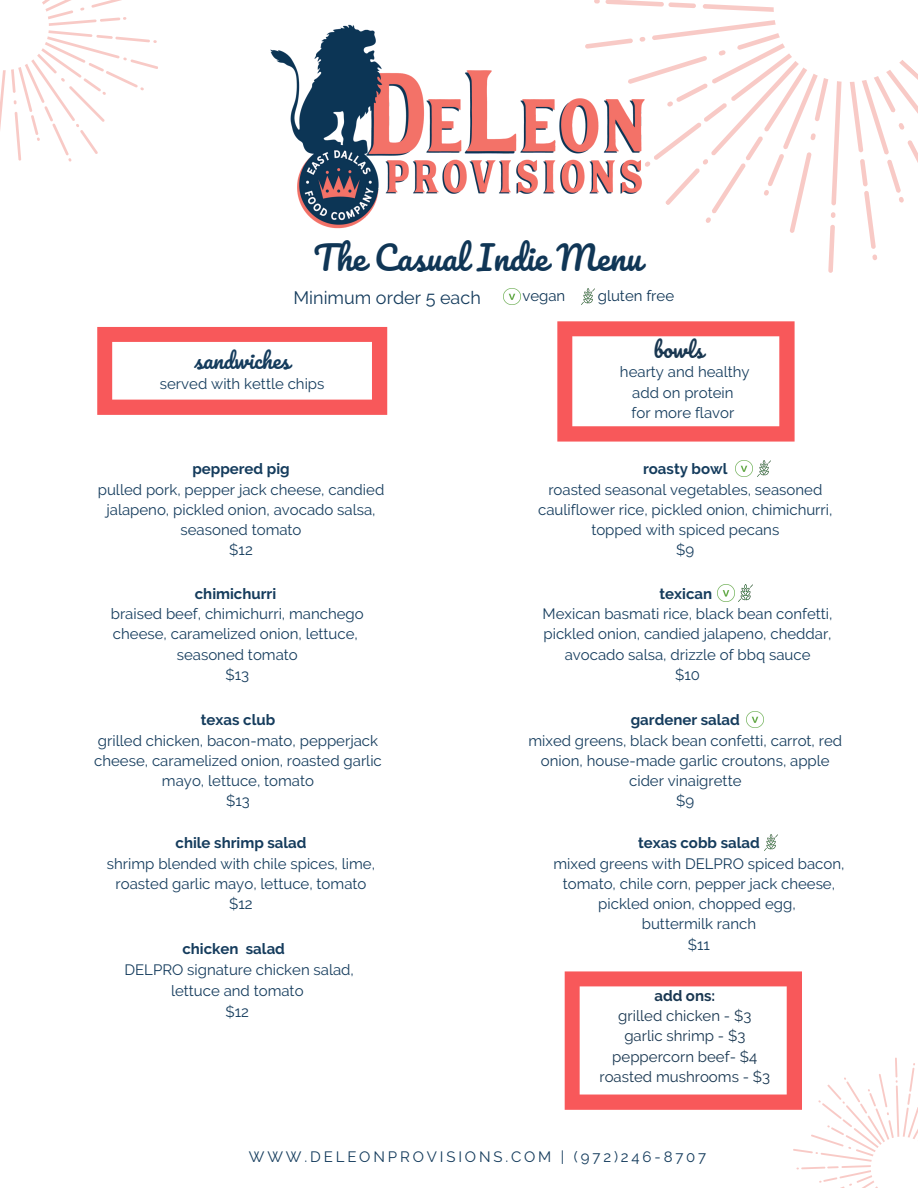
<style>
.page{position:relative;width:918px;height:1188px;background:#fff}
.page>*{position:absolute;margin:0;border:0;box-sizing:border-box;transform-origin:0 0}
.t1{font:33px "Pacifico";color:#103656}
.t2{font:21px "Pacifico";color:#153c5d}
.t3{font:21px "Pacifico";color:#193751}
.t4{font:18px "Raleway";color:#153c5d}
.t5{font:15px/20.2px "Raleway";color:#153c5d;text-align:center}
.t6{font:700 15px "Raleway";color:#153c5d}
.t7{font:15px "Raleway";color:#193751}
.t8{font:15px "Raleway";letter-spacing:.19em;color:#153c5d}
.t9{font:15px "Raleway";color:#103656}
.t10{font:700 15px "Raleway";color:#193751}
</style>
<div class="page">
<img style="left:270px;top:24px;width:314px;height:205px">
<svg style="left:0;top:0;width:158px;height:162px"></svg>
<svg style="left:584px;top:0;width:334px;height:273px"></svg>
<svg style="left:97px;top:327px;width:290px;height:88px"></svg>
<svg style="left:557px;top:321px;width:238px;height:121px"></svg>
<img style="left:718px;top:585px;width:17px;height:17px">
<img style="left:735px;top:460px;width:17px;height:17px">
<img style="left:757px;top:460px;width:14px;height:17px">
<svg style="left:565px;top:971px;width:353px;height:217px"></svg>
<img style="left:739px;top:585px;width:13px;height:17px">
<img style="left:747px;top:711px;width:17px;height:17px">
<img style="left:764px;top:834px;width:14px;height:17px">
<img style="left:504px;top:288px;width:16px;height:17px">
<img style="left:581px;top:288px;width:14px;height:17px">
<p class="t1" style="left:313px;top:241px;width:330px">The Casual Indie Menu</p>
<p class="t4" style="left:293px;top:287px;width:189px">Minimum order 5 each</p>
<p class="t2" style="left:195px;top:349px;width:97px">sandwiches</p>
<p class="t5" style="left:160px;top:374px;width:166px">served with kettle chips</p>
<p class="t6" style="left:192px;top:460px;width:99px">peppered pig</p>
<p class="t5" style="left:98px;top:479px;width:288px">pulled pork, pepper jack cheese, candied jalapeno, pickled onion, avocado salsa, seasoned tomato</p>
<p class="t5" style="left:229px;top:540px;width:25px">$12</p>
<p class="t6" style="left:195px;top:585px;width:83px">chimichurri</p>
<p class="t5" style="left:111px;top:604px;width:255px;text-align:left">braised beef, chimichurri, manchego cheese, caramelized onion, lettuce,</p>
<p class="t5" style="left:177px;top:644px;width:123px">seasoned tomato</p>
<p class="t5" style="left:225px;top:665px;width:25px">$13</p>
<p class="t6" style="left:201px;top:711px;width:76px">texas club</p>
<p class="t5" style="left:94px;top:730px;width:289px">grilled chicken, bacon-mato, pepperjack cheese, caramelized onion, roasted garlic mayo, lettuce, tomato</p>
<p class="t5" style="left:226px;top:791px;width:25px">$13</p>
<p class="t6" style="left:176px;top:834px;width:132px">chile shrimp salad</p>
<p class="t5" style="left:107px;top:853px;width:270px">shrimp blended with chile spices, lime, roasted garlic mayo, lettuce, tomato</p>
<p class="t5" style="left:229px;top:894px;width:25px">$12</p>
<p class="t6" style="left:182px;top:940px;width:104px">chicken salad</p>
<p class="t5" style="left:124px;top:959px;width:231px;line-height:20.9px">DELPRO signature chicken salad, lettuce and tomato</p>
<p class="t5" style="left:226px;top:1002px;width:25px">$12</p>
<p class="t9" style="left:522px;top:287px;width:44px">vegan</p>
<p class="t9" style="left:598px;top:287px;width:78px">gluten free</p>
<p class="t3" style="left:654px;top:339px;width:51px">bowls</p>
<p class="t5" style="left:620px;top:362px;width:131px">hearty and healthy</p>
<p class="t5" style="left:632px;top:382px;width:103px">add on protein</p>
<p class="t5" style="left:631px;top:403px;width:104px">for more flavor</p>
<p class="t6" style="left:643px;top:460px;width:86px">roasty bowl</p>
<p class="t5" style="left:538px;top:479px;width:296px">roasted seasonal vegetables, seasoned cauliflower rice, pickled onion, chimichurri, topped with spiced pecans</p>
<p class="t5" style="left:676px;top:540px;width:20px">$9</p>
<p class="t6" style="left:660px;top:585px;width:54px">texican</p>
<p class="t5" style="left:543px;top:604px;width:291px">Mexican basmati rice, black bean confetti, pickled onion, candied jalapeno, cheddar, avocado salsa, drizzle of bbq sauce</p>
<p class="t5" style="left:675px;top:665px;width:26px">$10</p>
<p class="t6" style="left:631px;top:711px;width:111px">gardener salad</p>
<p class="t5" style="left:528px;top:730px;width:315px">mixed greens, black bean confetti, carrot, red onion, house-made garlic croutons, apple cider vinaigrette</p>
<p class="t5" style="left:676px;top:791px;width:20px">$9</p>
<p class="t6" style="left:638px;top:834px;width:123px">texas cobb salad</p>
<p class="t5" style="left:553px;top:853px;width:293px">mixed greens with DELPRO spiced bacon, tomato, chile corn, pepper jack cheese, pickled onion, chopped egg,</p>
<p class="t5" style="left:642px;top:914px;width:116px">buttermilk ranch</p>
<p class="t5" style="left:688px;top:934px;width:24px">$11</p>
<p class="t10" style="left:654px;top:987px;width:62px">add ons:</p>
<p class="t7" style="left:618px;top:1007px;width:135px">grilled chicken - $3</p>
<p class="t7" style="left:624px;top:1027px;width:122px">garlic shrimp - $3</p>
<p class="t7" style="left:612px;top:1047px;width:147px">peppercorn beef- $4</p>
<p class="t7" style="left:599px;top:1068px;width:172px">roasted mushrooms - $3</p>
<p class="t8" style="left:249px;top:1147px;width:459px">WWW.DELEONPROVISIONS.COM | (972)246-8707</p>
</div>
